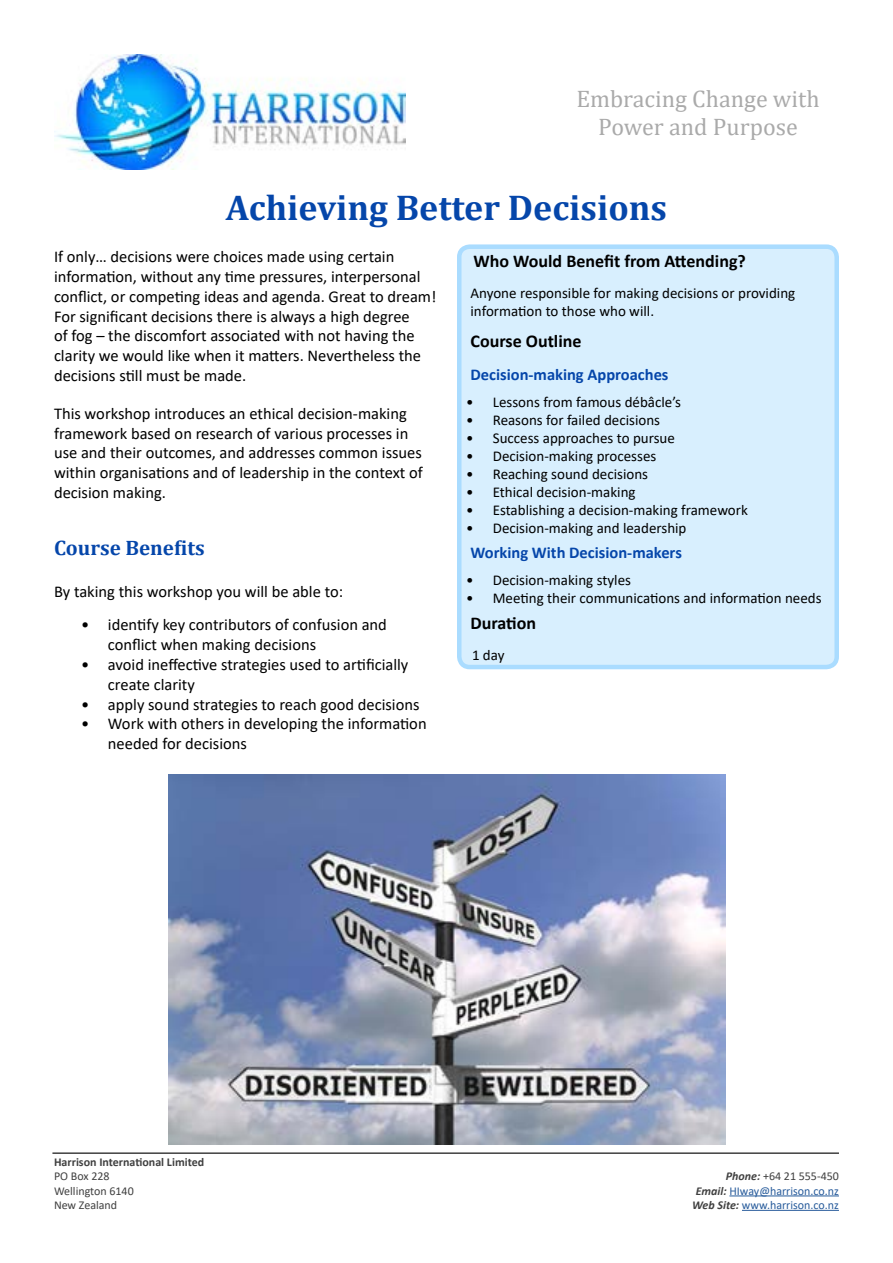
<style>
.page{position:relative;width:893px;height:1263px;background:#fff}
.page>*{position:absolute;margin:0;border:0;box-sizing:border-box;transform-origin:0 0}
.t1{font:700 36px "Cambria";color:#0546aa}
.t2{font:24px/28.8px "Cambria";color:#aaa;text-align:center}
.t3{font:700 21px "Cambria";color:#0546aa}
.t4{font:700 18px "Calibri";color:#000}
.t5{font:16.5px/19.8px "Calibri";color:#000}
.t6{font:700 16.5px "Calibri";color:#0546aa}
.t7{font:15px/18px "Calibri";color:#000}
.t8{font:12px/14.4px "Calibri";color:#275b9b;text-align:right}
.t9{font:12px/14.4px "Calibri";color:#404040}
.t10{font:700 12px "Calibri";color:#404040}
.s1{font-weight:700;font-style:italic;color:#404040}
.s2{color:#404040}
</style>
<div class="page">
<img style="left:54px;top:54px;width:351px;height:115px">
<hr style="left:729px;top:1195px;width:110px;height:1px;background:#275b9b">
<hr style="left:742px;top:1210px;width:97px;height:1px;background:#275b9b">
<hr style="left:52px;top:1152px;width:787px;height:2px;background:#404040">
<div style="left:459px;top:247px;width:378px;height:420px;background:#d8effe;border-radius:10px"></div>
<div style="left:457px;top:244px;width:382px;height:425px;border:4px solid #aadcff;border-radius:10px"></div>
<img style="left:169px;top:774px;width:557px;height:370px">
<h2 class="t2" style="left:576px;top:84px;width:245px">Embracing Change with<br>Power and Purpose</h2>
<h1 class="t1" style="left:226px;top:182px;width:443px">Achieving Better Decisions</h1>
<p class="t5" style="left:54px;top:246px;width:384px">If only… decisions were choices made using certain information, without any time pressures, interpersonal conflict, or competing ideas and agenda. Great to dream!<br>For significant decisions there is always a high degree<br>of fog – the discomfort associated with not having the clarity we would like when it matters. Nevertheless the decisions still must be made.</p>
<p class="t5" style="left:54px;top:403px;width:370px">This workshop introduces an ethical decision-making framework based on research of various processes in use and their outcomes, and addresses common issues within organisations and of leadership in the context of decision making.</p>
<p class="t3" style="left:54px;top:533px;width:152px">Course Benefits</p>
<p class="t5" style="left:54px;top:581px;width:291px">By taking this workshop you will be able to:</p>
<p class="t5" style="left:108px;top:615px;width:280px;text-indent:-27px">• identify key contributors of confusion and conflict when making decisions</p>
<p class="t5" style="left:108px;top:654px;width:302px;text-indent:-27px">• avoid ineffective strategies used to artificially create clarity</p>
<p class="t5" style="left:81px;top:694px;width:340px">• apply sound strategies to reach good decisions</p>
<p class="t5" style="left:108px;top:714px;width:320px;text-indent:-27px">• Work with others in developing the information needed for decisions</p>
<p class="t4" style="left:473px;top:248px;width:274px">Who Would Benefit from Attending?</p>
<p class="t7" style="left:470px;top:284px;width:326px">Anyone responsible for making decisions or providing information to those who will.</p>
<p class="t4" style="left:470px;top:328px;width:113px">Course Outline</p>
<p class="t6" style="left:470px;top:363px;width:200px">Decision-making Approaches</p>
<p class="t7" style="left:466px;top:393px;width:217px">• Lessons from famous débâcle’s</p>
<p class="t7" style="left:466px;top:411px;width:196px">• Reasons for failed decisions</p>
<p class="t7" style="left:466px;top:429px;width:210px">• Success approaches to pursue</p>
<p class="t7" style="left:466px;top:447px;width:192px">• Decision-making processes</p>
<p class="t7" style="left:466px;top:465px;width:184px">• Reaching sound decisions</p>
<p class="t7" style="left:466px;top:483px;width:171px">• Ethical decision-making</p>
<p class="t7" style="left:466px;top:501px;width:283px">• Establishing a decision-making framework</p>
<p class="t7" style="left:466px;top:519px;width:222px">• Decision-making and leadership</p>
<p class="t6" style="left:470px;top:540px;width:213px">Working With Decision-makers</p>
<p class="t7" style="left:466px;top:570px;width:167px">• Decision-making styles</p>
<p class="t7" style="left:466px;top:588px;width:357px">• Meeting their communications and information needs</p>
<p class="t4" style="left:470px;top:610px;width:67px">Duration</p>
<p class="t7" style="left:472px;top:646px;width:34px">1 day</p>
<p class="t10" style="left:54px;top:1153px;width:152px">Harrison International Limited</p>
<p class="t9" style="left:54px;top:1169px;width:81px">PO Box 228<br>Wellington 6140<br>New Zealand</p>
<p class="t8" style="left:692px;top:1169px;width:148px"><span class="s1">Phone:</span> <span class="s2">+64 21 555-450<br></span><span class="s1">Email:</span> HIway@harrison.co.nz<br><span class="s1">Web Site:</span> www.harrison.co.nz</p>
</div>
